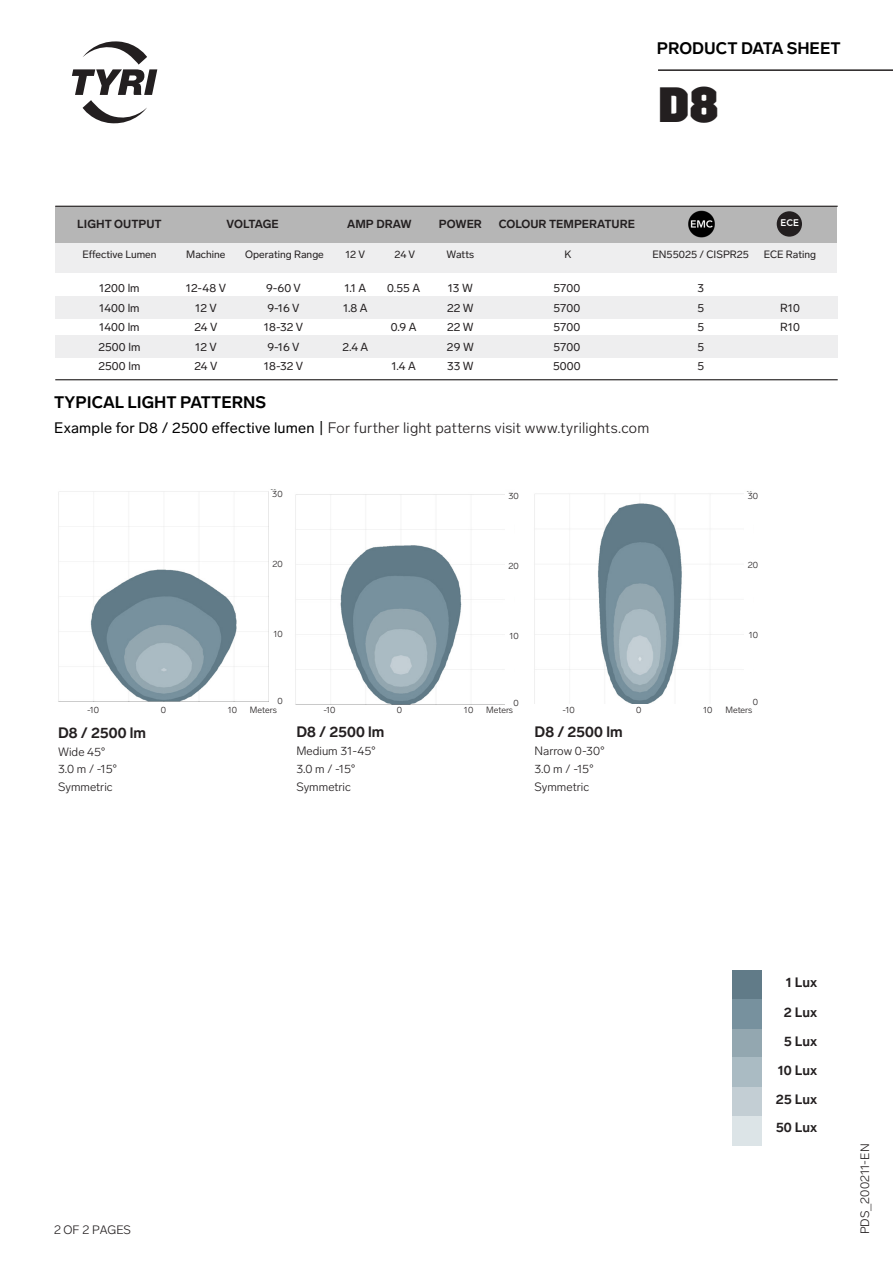
<style>
.page{position:relative;width:893px;height:1263px;background:#fff}
.page>*{position:absolute;margin:0;border:0;box-sizing:border-box;transform-origin:0 0}
.t1{font:800 49.5px "Trim";color:#231f20}
.t2{font:700 16.5px "Lab Grotesque";color:#000}
.t3{font:300 15px "Lab Grotesque";letter-spacing:.015em;color:#231f20}
.t4{font:700 14.85px "Lab Grotesque";color:#231f20}
.t5{font:700 13.5px "Lab Grotesque";color:#231f20}
.t6{font:300 12px "Lab Grotesque";color:#231f20}
.t7{font:11.55px "Lab Grotesque";color:#231f20}
.t8{font:700 11.55px "Lab Grotesque";color:#231f20}
.t9{font:10.5px "Lab Grotesque";color:#231f20}
.t10{font:800 9.6px "Avenir";color:#fff}
.t11{font:300 9px "Lab Grotesque";letter-spacing:-.005em;color:#231f20}
.s1{font-weight:400;color:#000}
</style>
<div class="page">
<div style="left:55px;top:206px;width:782px;height:37px;background:#b6b6b6"></div>
<div style="left:55px;top:243px;width:782px;height:30px;background:#eeeeef"></div>
<div style="left:55px;top:336px;width:783px;height:22px;background:#eeeeef"></div>
<div style="left:732px;top:970px;width:30px;height:29px;background:#617b88"></div>
<div style="left:732px;top:1028px;width:30px;height:30px;background:#93a7b0"></div>
<div style="left:732px;top:1087px;width:30px;height:29px;background:#c3ced4"></div>
<div style="left:732px;top:999px;width:30px;height:29px;background:#77919e"></div>
<div style="left:732px;top:1058px;width:30px;height:29px;background:#aabbc3"></div>
<div style="left:732px;top:1116px;width:30px;height:29px;background:#dce4e7"></div>
<svg style="left:72px;top:41px;width:85px;height:82px"></svg>
<hr style="left:55px;top:206px;width:783px;height:1px;background:#231f20">
<hr style="left:55px;top:379px;width:783px;height:1px;background:#231f20">
<div style="left:55px;top:296px;width:783px;height:22px;background:#eeeeef"></div>
<hr style="left:658px;top:69px;width:235px;height:2px;background:#231f20">
<img style="left:58px;top:489px;width:218px;height:213px">
<div style="left:269px;top:491px;width:8px;height:219px;background:#fff"></div>
<img style="left:295px;top:494px;width:210px;height:211px">
<img style="left:534px;top:491px;width:218px;height:213px">
<div style="left:744px;top:492px;width:9px;height:219px;background:#fff"></div>
<img style="left:688px;top:210px;width:27px;height:28px">
<div style="left:777px;top:211px;width:25px;height:26px;background:#231f20;border-radius:50%"></div>
<p class="t2" style="left:657px;top:38px;width:185px">PRODUCT DATA SHEET</p>
<p class="t1" style="left:658px;top:76px;width:62px">D8</p>
<p class="t8" style="left:77px;top:217px;width:86px">LIGHT OUTPUT</p>
<p class="t9" style="left:82px;top:248px;width:76px">Effective Lumen</p>
<p class="t7" style="left:99px;top:282px;width:42px">1200 lm</p>
<p class="t7" style="left:99px;top:301px;width:42px">1400 lm</p>
<p class="t7" style="left:99px;top:321px;width:42px">1400 lm</p>
<p class="t7" style="left:99px;top:340px;width:43px">2500 lm</p>
<p class="t7" style="left:99px;top:360px;width:43px">2500 lm</p>
<p class="t8" style="left:227px;top:217px;width:54px">VOLTAGE</p>
<p class="t9" style="left:186px;top:248px;width:41px">Machine</p>
<p class="t9" style="left:245px;top:248px;width:80px">Operating Range</p>
<p class="t7" style="left:186px;top:282px;width:42px">12-48 V</p>
<p class="t7" style="left:195px;top:301px;width:23px">12 V</p>
<p class="t7" style="left:194px;top:321px;width:24px">24 V</p>
<p class="t7" style="left:195px;top:340px;width:23px">12 V</p>
<p class="t7" style="left:194px;top:360px;width:24px">24 V</p>
<p class="t7" style="left:266px;top:282px;width:36px">9-60 V</p>
<p class="t7" style="left:267px;top:301px;width:34px">9-16 V</p>
<p class="t7" style="left:264px;top:321px;width:41px">18-32 V</p>
<p class="t7" style="left:267px;top:340px;width:34px">9-16 V</p>
<p class="t7" style="left:264px;top:360px;width:41px">18-32 V</p>
<p class="t8" style="left:347px;top:217px;width:66px">AMP DRAW</p>
<p class="t9" style="left:345px;top:248px;width:21px">12 V</p>
<p class="t9" style="left:394px;top:248px;width:22px">24 V</p>
<p class="t7" style="left:344px;top:282px;width:23px">1.1 A</p>
<p class="t7" style="left:343px;top:301px;width:26px">1.8 A</p>
<p class="t7" style="left:342px;top:340px;width:27px">2.4 A</p>
<p class="t7" style="left:387px;top:282px;width:34px">0.55 A</p>
<p class="t7" style="left:391px;top:321px;width:27px">0.9 A</p>
<p class="t7" style="left:392px;top:360px;width:26px">1.4 A</p>
<p class="t8" style="left:439px;top:217px;width:45px">POWER</p>
<p class="t9" style="left:447px;top:248px;width:29px">Watts</p>
<p class="t7" style="left:448px;top:282px;width:26px">13 W</p>
<p class="t7" style="left:447px;top:301px;width:28px">22 W</p>
<p class="t7" style="left:447px;top:321px;width:28px">22 W</p>
<p class="t7" style="left:447px;top:340px;width:28px">29 W</p>
<p class="t7" style="left:447px;top:360px;width:28px">33 W</p>
<p class="t8" style="left:499px;top:217px;width:138px">COLOUR TEMPERATURE</p>
<p class="t9" style="left:564px;top:248px;width:8px">K</p>
<p class="t7" style="left:553px;top:282px;width:28px">5700</p>
<p class="t7" style="left:553px;top:301px;width:28px">5700</p>
<p class="t7" style="left:553px;top:321px;width:28px">5700</p>
<p class="t7" style="left:553px;top:340px;width:28px">5700</p>
<p class="t7" style="left:553px;top:360px;width:29px">5000</p>
<p class="t9" style="left:652px;top:248px;width:98px">EN55025 / CISPR25</p>
<p class="t7" style="left:697px;top:282px;width:8px">3</p>
<p class="t7" style="left:697px;top:301px;width:8px">5</p>
<p class="t7" style="left:697px;top:321px;width:8px">5</p>
<p class="t7" style="left:697px;top:340px;width:8px">5</p>
<p class="t7" style="left:697px;top:360px;width:8px">5</p>
<p class="t2" style="left:54px;top:392px;width:214px">TYPICAL LIGHT PATTERNS</p>
<p class="t3" style="left:54px;top:419px;width:597px"><span class="s1">Example for D8 / 2500 effective lumen |</span> For further light patterns visit www.tyrilights.com</p>
<p class="t10" style="left:781px;top:217px;width:20px">ECE</p>
<p class="t9" style="left:764px;top:248px;width:54px">ECE Rating</p>
<p class="t7" style="left:780px;top:301px;width:21px">R10</p>
<p class="t7" style="left:780px;top:321px;width:21px">R10</p>
<p class="t11" style="left:272px;top:489px;width:12px">30</p>
<p class="t11" style="left:508px;top:491px;width:12px">30</p>
<p class="t11" style="left:748px;top:490px;width:12px">30</p>
<p class="t11" style="left:272px;top:559px;width:12px">20</p>
<p class="t11" style="left:508px;top:561px;width:12px">20</p>
<p class="t11" style="left:748px;top:560px;width:12px">20</p>
<p class="t11" style="left:273px;top:629px;width:11px">10</p>
<p class="t11" style="left:510px;top:630px;width:11px">10</p>
<p class="t11" style="left:749px;top:630px;width:11px">10</p>
<p class="t11" style="left:87px;top:705px;width:14px">-10</p>
<p class="t11" style="left:161px;top:705px;width:7px">0</p>
<p class="t11" style="left:228px;top:705px;width:11px">10</p>
<p class="t4" style="left:58px;top:724px;width:90px">D8 / 2500 lm</p>
<p class="t6" style="left:58px;top:744px;width:49px">Wide 45°</p>
<p class="t6" style="left:58px;top:762px;width:61px">3.0 m / -15°</p>
<p class="t6" style="left:58px;top:780px;width:56px">Symmetric</p>
<p class="t11" style="left:277px;top:696px;width:7px">0</p>
<p class="t11" style="left:753px;top:697px;width:7px">0</p>
<p class="t11" style="left:514px;top:697px;width:7px">0</p>
<p class="t11" style="left:486px;top:705px;width:28px">Meters</p>
<p class="t11" style="left:563px;top:705px;width:14px">-10</p>
<p class="t11" style="left:636px;top:705px;width:7px">0</p>
<p class="t11" style="left:703px;top:705px;width:11px">10</p>
<p class="t11" style="left:250px;top:705px;width:28px">Meters</p>
<p class="t11" style="left:725px;top:705px;width:28px">Meters</p>
<p class="t11" style="left:323px;top:705px;width:14px">-10</p>
<p class="t11" style="left:397px;top:705px;width:7px">0</p>
<p class="t11" style="left:464px;top:705px;width:11px">10</p>
<p class="t4" style="left:296px;top:723px;width:90px">D8 / 2500 lm</p>
<p class="t6" style="left:296px;top:744px;width:81px">Medium 31-45°</p>
<p class="t6" style="left:296px;top:762px;width:61px">3.0 m / -15°</p>
<p class="t6" style="left:296px;top:780px;width:56px">Symmetric</p>
<p class="t4" style="left:535px;top:723px;width:90px">D8 / 2500 lm</p>
<p class="t6" style="left:535px;top:744px;width:72px">Narrow 0-30°</p>
<p class="t6" style="left:535px;top:762px;width:61px">3.0 m / -15°</p>
<p class="t6" style="left:535px;top:780px;width:56px">Symmetric</p>
<p class="t6" style="left:54px;top:1222px;width:78px">2 OF 2 PAGES</p>
<p class="t5" style="left:786px;top:974px;width:33px">1 Lux</p>
<p class="t5" style="left:784px;top:1004px;width:35px">2 Lux</p>
<p class="t5" style="left:784px;top:1033px;width:35px">5 Lux</p>
<p class="t5" style="left:778px;top:1062px;width:41px">10 Lux</p>
<p class="t5" style="left:776px;top:1091px;width:43px">25 Lux</p>
<p class="t5" style="left:776px;top:1120px;width:43px">50 Lux</p>
<p class="t6" style="left:858px;top:1234px;width:92px;rotate:-90deg">PDS_200211-EN</p>
</div>
